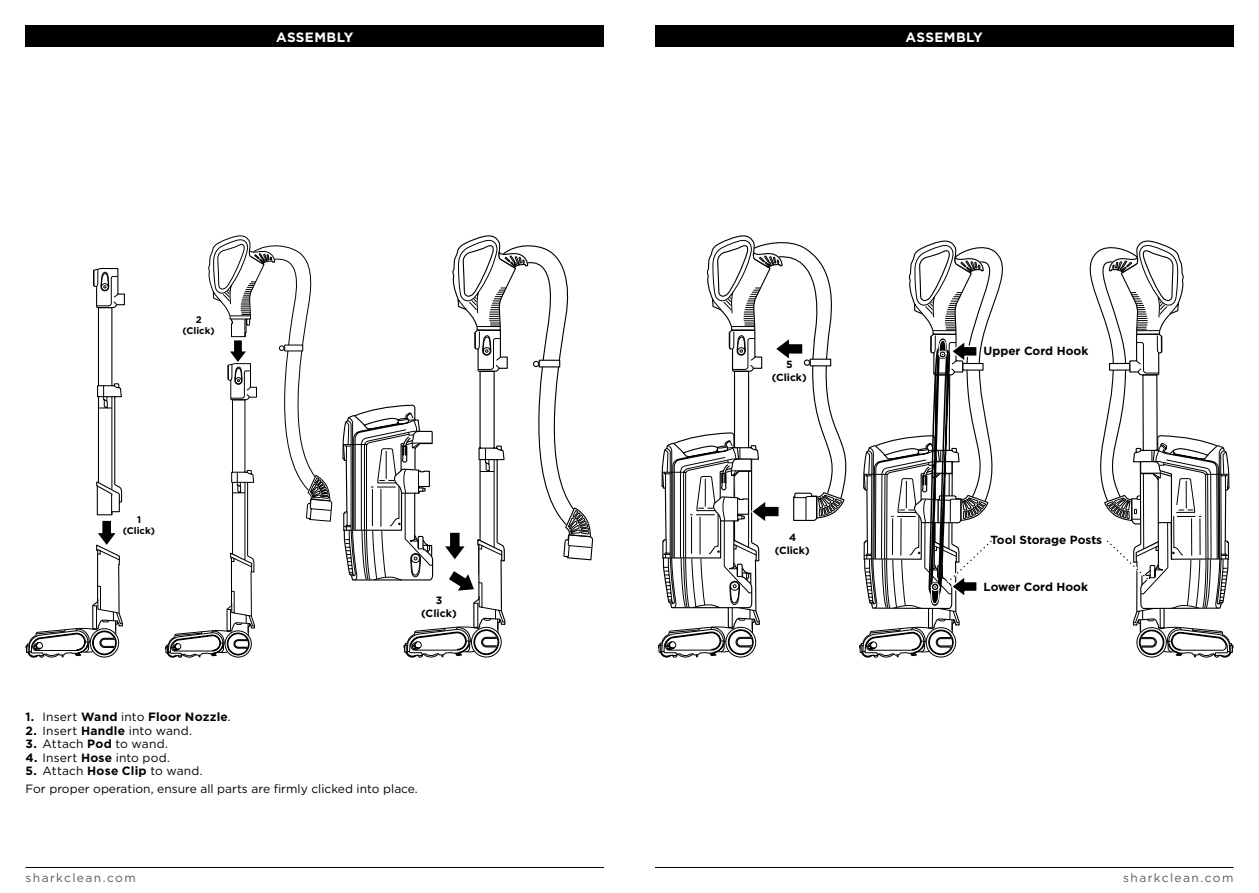
<style>
.page{position:relative;width:1259px;height:893px;background:#fff}
.page>*{position:absolute;margin:0;border:0;box-sizing:border-box;transform-origin:0 0}
.t1{font:700 13.5px "Gotham";letter-spacing:.03em;color:#fff}
.t2{font:12px/17.7px "Gotham";color:#000}
.t3{font:12px "Gotham";letter-spacing:.115em;color:#58595b}
.t4{font:700 12px "Gotham";letter-spacing:.02em;color:#000}
.t5{font:12px "Gotham";letter-spacing:.02em;color:#000}
.t6{font:700 11.7px "Gotham";color:#000}
.t7{font:700 10.5px "Gotham";color:#000}
.t8{font:700 10.35px/13px "Gotham";color:#000;text-align:center}
.t9{font:700 9.6px "Gotham";color:#000}
.s1{font-weight:400}
.s2{font-weight:700}
</style>
<div class="page">
<hr style="left:655px;top:867px;width:578px;height:1px;background:#000">
<hr style="left:26px;top:867px;width:578px;height:1px;background:#000">
<div style="left:26px;top:26px;width:578px;height:21px;background:#000"></div>
<div style="left:655px;top:26px;width:578px;height:21px;background:#000"></div>
<svg style="left:165px;top:235px;width:167px;height:423px"></svg>
<svg style="left:26px;top:268px;width:99px;height:390px"></svg>
<svg style="left:342px;top:235px;width:251px;height:423px"></svg>
<svg style="left:658px;top:235px;width:188px;height:423px"></svg>
<svg style="left:859px;top:241px;width:144px;height:417px"></svg>
<svg style="left:1089px;top:241px;width:144px;height:417px"></svg>
<p class="t1" style="left:276px;top:28px;width:79px">ASSEMBLY</p>
<p class="t1" style="left:905px;top:28px;width:79px">ASSEMBLY</p>
<p class="t9" style="left:196px;top:313px;width:7px">2</p>
<p class="t9" style="left:182px;top:325px;width:34px">(Click)</p>
<p class="t9" style="left:137px;top:513px;width:6px">1</p>
<p class="t9" style="left:123px;top:524px;width:34px">(Click)</p>
<p class="t7" style="left:436px;top:593px;width:8px">3</p>
<p class="t7" style="left:421px;top:606px;width:37px">(Click)</p>
<p class="t8" style="left:786px;top:358px;width:8px">5</p>
<p class="t8" style="left:772px;top:371px;width:36px">(Click)</p>
<p class="t8" style="left:775px;top:530px;width:36px">4 (Click)</p>
<p class="t6" style="left:983px;top:343px;width:106px">Upper Cord Hook</p>
<p class="t6" style="left:990px;top:532px;width:113px">Tool Storage Posts</p>
<p class="t6" style="left:983px;top:579px;width:106px">Lower Cord Hook</p>
<p class="t4" style="left:26px;top:709px;width:207px">1. <span class="s1">Insert</span> Wand <span class="s1">into</span> Floor Nozzle<span class="s1">.</span></p>
<p class="t2" style="left:25px;top:721px;width:168px"><span class="s2">2.</span> Insert <span class="s2">Handle</span> into wand.</p>
<p class="t2" style="left:25px;top:735px;width:144px"><span class="s2">3.</span> Attach <span class="s2">Pod</span> to wand.</p>
<p class="t5" style="left:25px;top:750px;width:146px"><span class="s2">4.</span> Insert <span class="s2">Hose</span> into pod.</p>
<p class="t2" style="left:25px;top:762px;width:394px"><span class="s2">5.</span> Attach <span class="s2">Hose Clip</span> to wand.<br>For proper operation, ensure all parts are firmly clicked into place.</p>
<p class="t3" style="left:26px;top:870px;width:112px">sharkclean.com</p>
<p class="t3" style="left:1123px;top:870px;width:112px">sharkclean.com</p>
</div>
